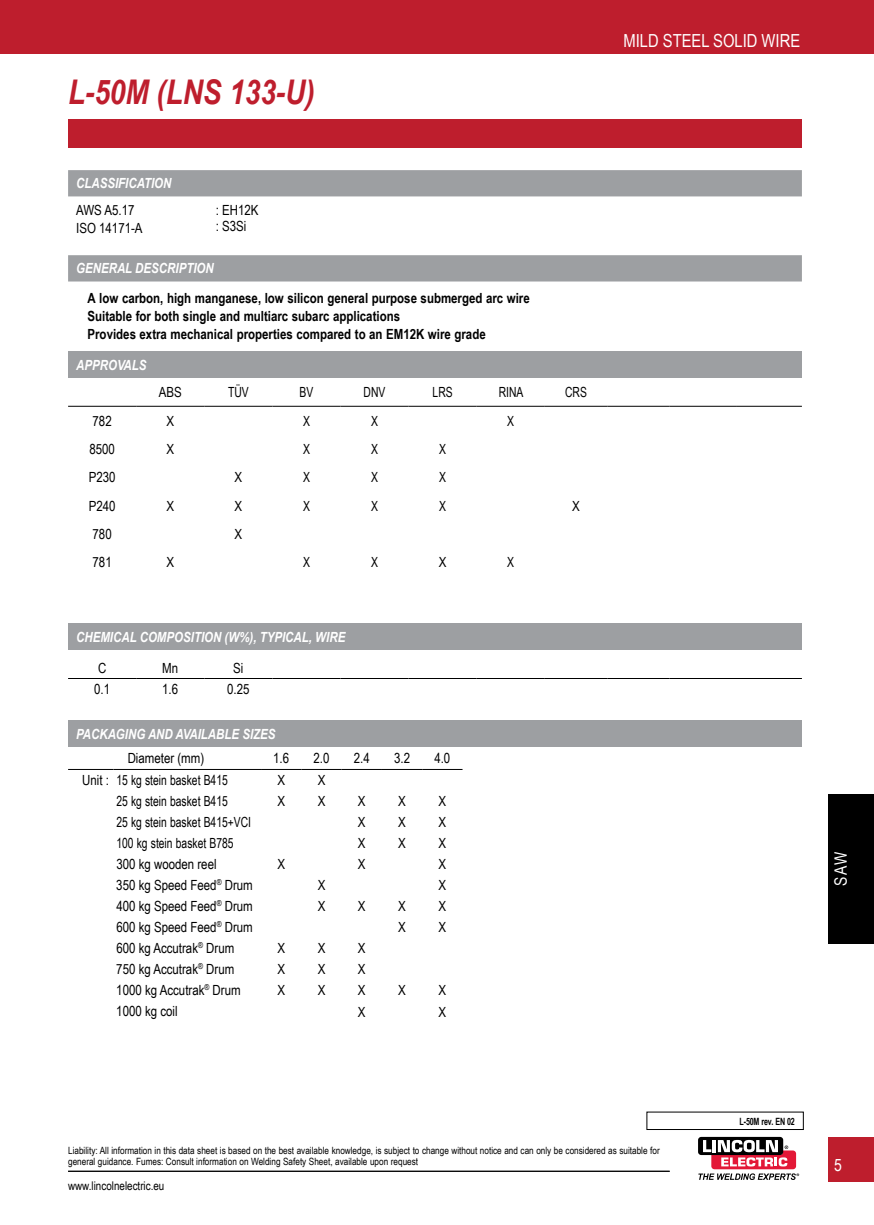
<style>
.page{position:relative;width:874px;height:1225px;background:#fff}
.page>*{position:absolute;margin:0;border:0;box-sizing:border-box;transform-origin:0 0}
.t1{font:italic 700 34px "Arial Narrow";color:#be1e2d}
.t2{font:18px "Arial Narrow";color:#fff}
.t3{font:17px "Arial Narrow";color:#fff}
.t4{font:14px/18px "Arial Narrow";color:#000}
.t5{font:700 14px/18px "Arial Narrow";color:#000}
.t6{font:italic 700 14px "Arial Narrow";color:#fff}
.t7{font:14px "Arial Narrow";color:#000;scale:.9 1}
.t8{font:12px "Arial Narrow";color:#000}
.t9{font:10px/11.4px "Arial Narrow";color:#000}
.t10{font:700 10px "Arial Narrow";letter-spacing:-.02em;color:#000;scale:.87 1}
</style>
<div class="page">
<div style="left:828px;top:794px;width:45px;height:149px;background:#000"></div>
<div style="left:0;top:0;width:873px;height:54px;background:#be1e2d"></div>
<div style="left:68px;top:119px;width:733px;height:28px;background:#be1e2d"></div>
<div style="left:646px;top:1111px;width:157px;height:19px;border:1px solid #000"></div>
<div style="left:697px;top:1137px;width:85px;height:18px;background:#000;border-radius:3px"></div>
<svg style="left:698px;top:1140px;width:100px;height:40px"></svg>
<div style="left:828px;top:1137px;width:45px;height:44px;background:#be1e2d"></div>
<hr style="left:68px;top:1171px;width:601px;height:1px;background:#000">
<div style="left:68px;top:170px;width:733px;height:26px;background:#9d9fa2"></div>
<div style="left:68px;top:255px;width:733px;height:26px;background:#9d9fa2"></div>
<div style="left:68px;top:624px;width:733px;height:26px;background:#9d9fa2"></div>
<hr style="left:68px;top:678px;width:68px;height:1px;background:#000">
<hr style="left:136px;top:678px;width:68px;height:1px;background:#000">
<hr style="left:204px;top:678px;width:68px;height:1px;background:#000">
<hr style="left:272px;top:678px;width:68px;height:1px;background:#000">
<hr style="left:340px;top:678px;width:68px;height:1px;background:#000">
<hr style="left:408px;top:678px;width:68px;height:1px;background:#000">
<hr style="left:476px;top:678px;width:68px;height:1px;background:#000">
<hr style="left:544px;top:678px;width:63px;height:1px;background:#000">
<hr style="left:607px;top:678px;width:62px;height:1px;background:#000">
<hr style="left:669px;top:678px;width:132px;height:1px;background:#000">
<div style="left:68px;top:720px;width:733px;height:26px;background:#9d9fa2"></div>
<hr style="left:68px;top:769px;width:45px;height:1px;background:#000">
<hr style="left:113px;top:769px;width:148px;height:1px;background:#000">
<hr style="left:261px;top:769px;width:40px;height:1px;background:#000">
<hr style="left:301px;top:769px;width:40px;height:1px;background:#000">
<hr style="left:341px;top:769px;width:41px;height:1px;background:#000">
<hr style="left:382px;top:769px;width:40px;height:1px;background:#000">
<hr style="left:422px;top:769px;width:40px;height:1px;background:#000">
<div style="left:68px;top:351px;width:733px;height:27px;background:#9d9fa2"></div>
<hr style="left:68px;top:406px;width:68px;height:1px;background:#000">
<hr style="left:136px;top:406px;width:68px;height:1px;background:#000">
<hr style="left:204px;top:406px;width:68px;height:1px;background:#000">
<hr style="left:272px;top:406px;width:68px;height:1px;background:#000">
<hr style="left:340px;top:406px;width:68px;height:1px;background:#000">
<hr style="left:408px;top:406px;width:68px;height:1px;background:#000">
<hr style="left:476px;top:406px;width:68px;height:1px;background:#000">
<hr style="left:544px;top:406px;width:63px;height:1px;background:#000">
<hr style="left:607px;top:406px;width:62px;height:1px;background:#000">
<hr style="left:669px;top:406px;width:67px;height:1px;background:#000">
<hr style="left:736px;top:406px;width:65px;height:1px;background:#000">
<h1 class="t1" style="left:68px;top:66px;width:248px">L-50M (LNS 133-U)</h1>
<p class="t6" style="left:76px;top:173px;width:97px">CLASSIFICATION</p>
<p class="t4" style="left:76px;top:200px;width:68px">AWS A5.17<br>ISO 14171-A</p>
<p class="t4" style="left:216px;top:201px;width:44px;line-height:16.8px">: EH12K : S3Si</p>
<p class="t6" style="left:76px;top:258px;width:139px">GENERAL DESCRIPTION</p>
<p class="t5" style="left:87px;top:288px;width:443px">A low carbon, high manganese, low silicon general purpose submerged arc wire<br>Suitable for both single and multiarc subarc applications<br>Provides extra mechanical properties compared to an EM12K wire grade</p>
<p class="t6" style="left:76px;top:354px;width:9px">APPROVA</p>
<p class="t6" style="left:132px;top:354px;width:16px">LS</p>
<p class="t4" style="left:159px;top:383px;width:23px">ABS</p>
<p class="t7" style="left:228px;top:382px;width:24px">TÜV</p>
<p class="t7" style="left:299px;top:382px;width:17px">BV</p>
<p class="t7" style="left:363px;top:382px;width:26px">DNV</p>
<p class="t7" style="left:432px;top:382px;width:8px">LRS</p>
<p class="t7" style="left:498px;top:382px;width:29px">RI NA</p>
<p class="t7" style="left:565px;top:382px;width:17px">CRS</p>
<p class="t4" style="left:92px;top:411px;width:21px">782</p>
<p class="t4" style="left:166px;top:411px;width:9px">X</p>
<p class="t7" style="left:303px;top:410px;width:9px">X</p>
<p class="t7" style="left:371px;top:410px;width:9px">X</p>
<p class="t7" style="left:507px;top:410px;width:9px">X</p>
<p class="t4" style="left:89px;top:439px;width:27px">8500</p>
<p class="t4" style="left:166px;top:439px;width:9px">X</p>
<p class="t7" style="left:303px;top:439px;width:9px">X</p>
<p class="t7" style="left:371px;top:439px;width:9px">X</p>
<p class="t7" style="left:439px;top:439px;width:9px">X</p>
<p class="t4" style="left:89px;top:468px;width:28px">P230</p>
<p class="t4" style="left:234px;top:468px;width:9px">X</p>
<p class="t7" style="left:303px;top:467px;width:9px">X</p>
<p class="t7" style="left:371px;top:467px;width:9px">X</p>
<p class="t7" style="left:439px;top:467px;width:9px">X</p>
<p class="t4" style="left:89px;top:496px;width:28px">P240</p>
<p class="t4" style="left:166px;top:496px;width:9px">X</p>
<p class="t4" style="left:234px;top:496px;width:9px">X</p>
<p class="t7" style="left:303px;top:495px;width:9px">X</p>
<p class="t7" style="left:371px;top:495px;width:9px">X</p>
<p class="t7" style="left:439px;top:495px;width:9px">X</p>
<p class="t4" style="left:572px;top:496px;width:9px">X</p>
<p class="t4" style="left:92px;top:524px;width:21px">780</p>
<p class="t4" style="left:234px;top:524px;width:9px">X</p>
<p class="t4" style="left:92px;top:553px;width:21px">781</p>
<p class="t4" style="left:166px;top:553px;width:9px">X</p>
<p class="t7" style="left:303px;top:552px;width:9px">X</p>
<p class="t7" style="left:371px;top:552px;width:9px">X</p>
<p class="t4" style="left:438px;top:553px;width:9px">X</p>
<p class="t7" style="left:507px;top:552px;width:9px">X</p>
<p class="t6" style="left:76px;top:626px;width:270px">CHEMICAL COMPOSITION (W%), TYPICAL, WIRE</p>
<p class="t4" style="left:98px;top:658px;width:10px">C</p>
<p class="t4" style="left:162px;top:658px;width:17px">Mn</p>
<p class="t4" style="left:233px;top:658px;width:12px">Si</p>
<p class="t4" style="left:94px;top:680px;width:17px">0.1</p>
<p class="t4" style="left:162px;top:680px;width:17px">1.6</p>
<p class="t4" style="left:227px;top:680px;width:24px">0.25</p>
<p class="t6" style="left:76px;top:723px;width:201px">PACKAGING AND AVAILABLE SIZES</p>
<p class="t4" style="left:128px;top:748px;width:78px">Diameter (mm)</p>
<p class="t4" style="left:273px;top:748px;width:17px">1.6</p>
<p class="t4" style="left:313px;top:748px;width:17px">2.0</p>
<p class="t4" style="left:353px;top:748px;width:17px">2.4</p>
<p class="t4" style="left:394px;top:748px;width:17px">3.2</p>
<p class="t4" style="left:434px;top:748px;width:17px">4.0</p>
<p class="t4" style="left:82px;top:770px;width:147px">Unit : 15 kg stein basket B415</p>
<p class="t4" style="left:277px;top:770px;width:9px">X</p>
<p class="t4" style="left:317px;top:770px;width:9px">X</p>
<p class="t7" style="left:116px;top:791px;width:125px">25 kg stein basket B415</p>
<p class="t4" style="left:277px;top:791px;width:9px">X</p>
<p class="t4" style="left:317px;top:791px;width:9px">X</p>
<p class="t4" style="left:358px;top:791px;width:9px">X</p>
<p class="t4" style="left:398px;top:791px;width:9px">X</p>
<p class="t4" style="left:438px;top:791px;width:9px">X</p>
<p class="t7" style="left:116px;top:812px;width:149px">25 kg stein basket B415+VCI</p>
<p class="t4" style="left:358px;top:812px;width:9px">X</p>
<p class="t4" style="left:398px;top:812px;width:9px">X</p>
<p class="t4" style="left:438px;top:812px;width:9px">X</p>
<p class="t7" style="left:116px;top:832px;width:132px">100 kg stein basket B785</p>
<p class="t4" style="left:358px;top:833px;width:9px">X</p>
<p class="t4" style="left:398px;top:833px;width:9px">X</p>
<p class="t4" style="left:438px;top:833px;width:9px">X</p>
<p class="t4" style="left:116px;top:854px;width:102px">300 kg wooden reel</p>
<p class="t4" style="left:277px;top:854px;width:9px">X</p>
<p class="t4" style="left:358px;top:854px;width:9px">X</p>
<p class="t4" style="left:438px;top:854px;width:9px">X</p>
<p class="t4" style="left:116px;top:875px;width:138px">350 kg Speed Feed<sup>®</sup> Drum</p>
<p class="t4" style="left:317px;top:875px;width:9px">X</p>
<p class="t4" style="left:438px;top:875px;width:9px">X</p>
<p class="t4" style="left:116px;top:896px;width:138px">400 kg Speed Feed<sup>®</sup> Drum</p>
<p class="t4" style="left:317px;top:896px;width:9px">X</p>
<p class="t4" style="left:358px;top:896px;width:9px">X</p>
<p class="t4" style="left:398px;top:896px;width:9px">X</p>
<p class="t4" style="left:438px;top:896px;width:9px">X</p>
<p class="t4" style="left:116px;top:917px;width:138px">600 kg Speed Feed<sup>®</sup> Drum</p>
<p class="t4" style="left:398px;top:917px;width:9px">X</p>
<p class="t4" style="left:438px;top:917px;width:9px">X</p>
<p class="t4" style="left:116px;top:938px;width:119px">600 kg Accutrak<sup>®</sup> Drum</p>
<p class="t4" style="left:277px;top:938px;width:9px">X</p>
<p class="t4" style="left:317px;top:938px;width:9px">X</p>
<p class="t4" style="left:358px;top:938px;width:9px">X</p>
<p class="t4" style="left:116px;top:959px;width:119px">750 kg Accutrak<sup>®</sup> Drum</p>
<p class="t4" style="left:277px;top:959px;width:9px">X</p>
<p class="t4" style="left:317px;top:959px;width:9px">X</p>
<p class="t4" style="left:358px;top:959px;width:9px">X</p>
<p class="t4" style="left:116px;top:980px;width:126px">1000 kg Accutrak<sup>®</sup> Drum</p>
<p class="t4" style="left:277px;top:980px;width:9px">X</p>
<p class="t4" style="left:317px;top:980px;width:9px">X</p>
<p class="t4" style="left:358px;top:980px;width:9px">X</p>
<p class="t4" style="left:398px;top:980px;width:9px">X</p>
<p class="t4" style="left:438px;top:980px;width:9px">X</p>
<p class="t4" style="left:116px;top:1001px;width:63px">1000 kg coil</p>
<p class="t4" style="left:358px;top:1002px;width:9px">X</p>
<p class="t4" style="left:438px;top:1002px;width:9px">X</p>
<p class="t2" style="left:623px;top:28px;width:149px">Mild steel solid WIRE</p>
<p class="t3" style="left:827px;top:885px;width:35px;rotate:-90deg">SAW</p>
<p class="t9" style="left:68px;top:1144px;width:593px">Liability: All information in this data sheet is based on the best available knowledge, is subject to change without notice and can only be considered as suitable for general guidance. Fumes: Consult information on Welding Safety Sheet, available upon request</p>
<p class="t8" style="left:68px;top:1176px;width:98px">www.lincolnelectric.eu</p>
<p class="t10" style="left:739px;top:1114px;width:65px">L-50M rev. EN 02</p>
<p class="t3" style="left:833px;top:1152px;width:9px">5</p>
</div>
